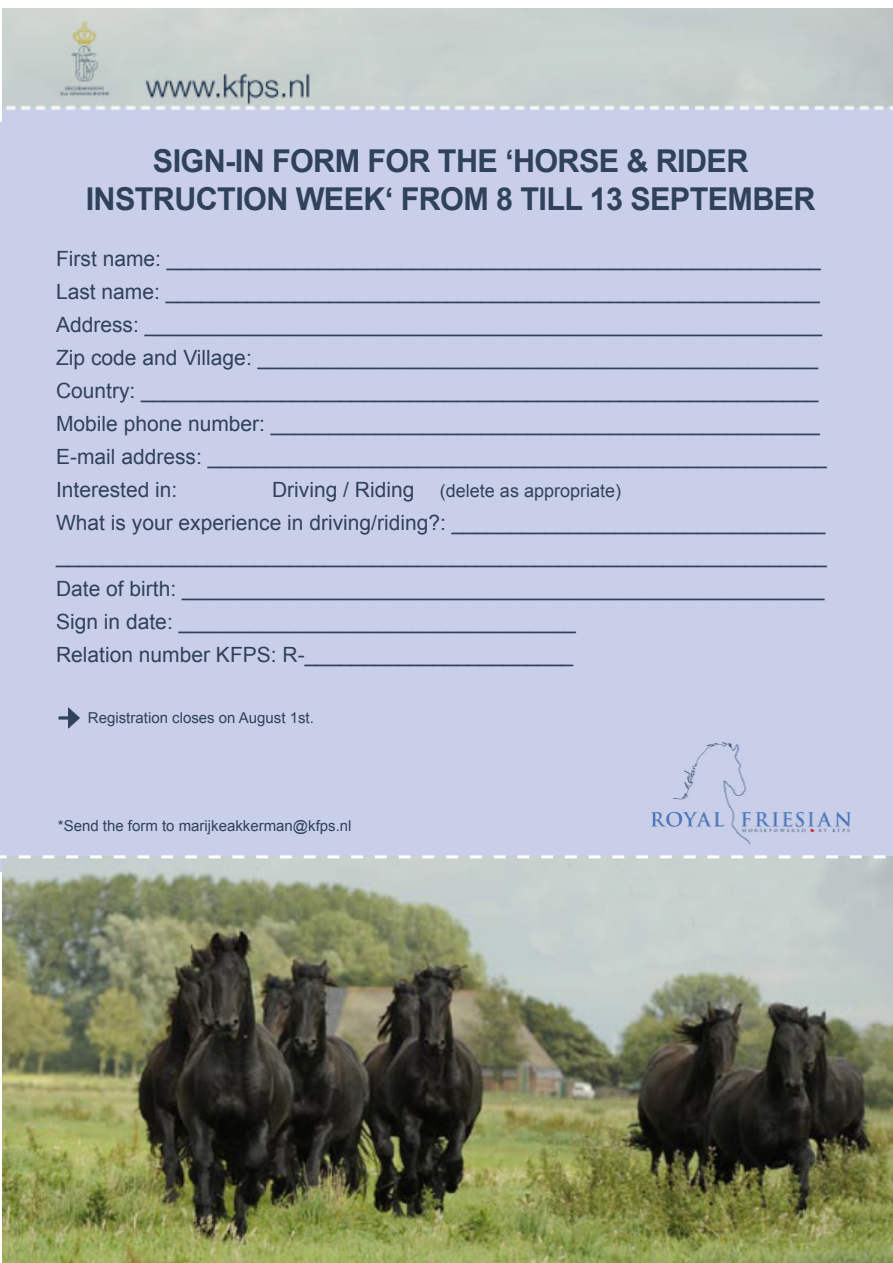
<style>
.page{position:relative;width:893px;height:1263px;background:#fff}
.page>*{position:absolute;margin:0;border:0;box-sizing:border-box;transform-origin:0 0}
.t1{font:36px "Minion Pro";color:#30415b}
.t2{font:700 31.5px/37.8px "Arial";letter-spacing:-.02em;color:#30415b;text-align:center}
.t3{font:21px/33px "Arial";color:#31415b}
.t4{font:18px "Arial";color:#31415b}
.t5{font:15px "Arial";color:#30415b}
.s1{font-size:21px}
</style>
<div class="page">
<div style="left:0;top:122px;width:893px;height:750px;background:#c9cfe9"></div>
<img style="left:2px;top:9px;width:891px;height:113px">
<img style="left:2px;top:858px;width:891px;height:405px">
<img style="left:651px;top:742px;width:200px;height:102px">
<svg style="left:58px;top:707px;width:22px;height:22px"></svg>
<svg style="left:0;top:855px;width:893px;height:3px"></svg>
<p class="t2" style="left:86px;top:143px;width:731px">SIGN-IN FORM FOR THE ‘HORSE &amp; RIDER<br>INSTRUCTION WEEK‘ FROM 8 TILL 13 SEPTEMBER</p>
<p class="t3" style="left:56px;top:243px;width:766px">First name: ________________________________________________________</p>
<p class="t3" style="left:56px;top:276px;width:765px">Last name: ________________________________________________________</p>
<p class="t3" style="left:56px;top:309px;width:767px">Address: __________________________________________________________</p>
<p class="t3" style="left:56px;top:342px;width:764px">Zip code and Village: ________________________________________________</p>
<p class="t3" style="left:56px;top:375px;width:764px">Country: __________________________________________________________</p>
<p class="t3" style="left:56px;top:408px;width:765px">Mobile phone number: _______________________________________________</p>
<p class="t3" style="left:56px;top:441px;width:772px">E-mail address: _____________________________________________________</p>
<p class="t3" style="left:56px;top:474px;width:123px">Interested in:</p>
<p class="t4" style="left:272px;top:479px;width:350px"><span class="s1">Driving / Riding</span> (delete as appropriate)</p>
<p class="t3" style="left:56px;top:507px;width:772px">What is your experience in driving/riding?: ________________________________ __________________________________________________________________</p>
<p class="t3" style="left:56px;top:573px;width:770px">Date of birth: _______________________________________________________</p>
<p class="t3" style="left:56px;top:606px;width:521px">Sign in date: __________________________________</p>
<p class="t3" style="left:56px;top:639px;width:519px">Relation number KFPS: R-_______________________</p>
<p class="t1" style="left:58px;top:691px;width:24px">→</p>
<p class="t5" style="left:88px;top:708px;width:227px">Registration closes on August 1st.</p>
<p class="t5" style="left:58px;top:816px;width:295px">*Send the form to marijkeakkerman@kfps.nl</p>
</div>
